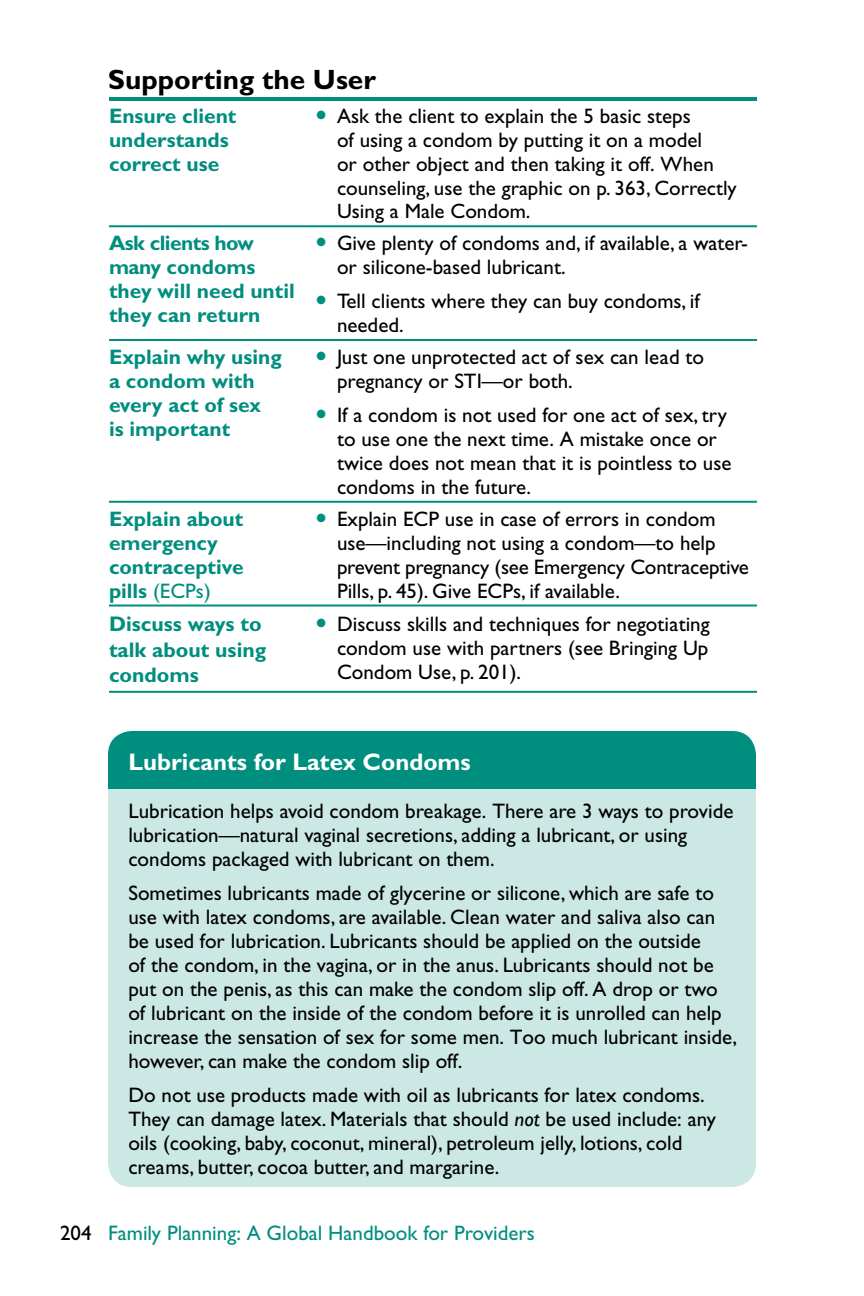
<style>
.page{position:relative;width:864px;height:1296px;background:#fff}
.page>*{position:absolute;margin:0;border:0;box-sizing:border-box;transform-origin:0 0}
.t1{font:700 28px "Gill Sans";color:#000}
.t2{font:700 24px "Gill Sans";color:#fff}
.t3{font:700 21.2px/25.2px "Gill Sans";color:#008e7e}
.t4{font:21px/24px "Gill Sans";color:#000}
.t5{font:700 21px/24px "Gill Sans";color:#008e7e}
.t6{font:21px "Gill Sans";color:#008e7e}
.t7{font:20.8px/23.8px "Gill Sans";color:#000}
.s1{font-size:20.8px}
.s2{font-weight:400}
.s3{font-style:italic}
.s4{color:#000}
</style>
<div class="page">
<hr style="left:109px;top:605px;width:198px;height:2px;background:#008e7e">
<hr style="left:307px;top:605px;width:450px;height:2px;background:#008e7e">
<hr style="left:109px;top:691px;width:198px;height:2px;background:#008e7e">
<hr style="left:307px;top:691px;width:450px;height:2px;background:#008e7e">
<hr style="left:109px;top:225px;width:198px;height:2px;background:#008e7e">
<hr style="left:307px;top:225px;width:450px;height:2px;background:#008e7e">
<hr style="left:109px;top:97px;width:198px;height:4px;background:#008e7e">
<hr style="left:307px;top:97px;width:450px;height:4px;background:#008e7e">
<hr style="left:109px;top:339px;width:198px;height:2px;background:#008e7e">
<hr style="left:307px;top:339px;width:450px;height:2px;background:#008e7e">
<hr style="left:109px;top:501px;width:198px;height:2px;background:#008e7e">
<hr style="left:307px;top:501px;width:450px;height:2px;background:#008e7e">
<div style="left:108px;top:731px;width:648px;height:456px;background:#cce8e5;border-radius:24px"></div>
<div style="left:108px;top:731px;width:648px;height:58px;background:#008e7e"></div>
<h1 class="t1" style="left:108px;top:63px;width:269px">Supporting the User</h1>
<p class="t5" style="left:109px;top:104px;width:129px">Ensure client understands correct use</p>
<p class="t4" style="left:337px;top:104px;width:378px">Ask the client to explain the 5 basic steps<br>of using a condom by putting it on a model or other object and then taking it off. <span class="s1">When</span></p>
<p class="t7" style="left:337px;top:176px;width:401px">counseling, use the graphic on p. 363, Correctly<br>Using a Male Condom.</p>
<p class="t5" style="left:109px;top:231px;width:187px">Ask clients how many condoms they will need until they can return</p>
<p class="t4" style="left:337px;top:231px;width:412px">Give plenty of condoms and, if available, a water&shy;or silicone-based lubricant.</p>
<p class="t4" style="left:337px;top:289px;width:364px">Tell clients where they can buy condoms, if needed.</p>
<p class="t5" style="left:109px;top:345px;width:174px">Explain why using a condom with every act of sex<br>is important</p>
<p class="t4" style="left:337px;top:345px;width:369px">Just one unprotected act of sex can lead to pregnancy or STI-—or both.</p>
<p class="t4" style="left:337px;top:403px;width:396px">If a condom is not used for one act of sex, try to use one the next time. A mistake once or twice does not mean that it is pointless to use condoms in the future.</p>
<p class="t5" style="left:109px;top:506px;width:136px">Explain about emergency contraceptive pills <span class="s2">(ECPs)</span></p>
<p class="t4" style="left:337px;top:507px;width:414px">Explain ECP use in case of errors in condom use—including not using a condom—to help prevent pregnancy (see Emergency Contraceptive Pills, p. 45). Give ECPs, if available.</p>
<p class="t3" style="left:109px;top:612px;width:159px">Discuss ways to talk about using condoms</p>
<p class="t4" style="left:337px;top:612px;width:374px;text-align:justify">Discuss skills and techniques for negotiating condom use with partners (see Bringing Up Condom Use, p. 201).</p>
<p class="t2" style="left:128px;top:748px;width:344px">Lubricants for Latex Condoms</p>
<p class="t4" style="left:128px;top:799px;width:607px">Lubrication helps avoid condom breakage. There are 3 ways to provide lubrication—natural vaginal secretions, adding a lubricant, or using condoms packaged with lubricant on them.</p>
<p class="t4" style="left:128px;top:881px;width:610px">Sometimes lubricants made of glycerine or silicone, which are safe to use with latex condoms, are available. Clean water and saliva also can be used for lubrication. Lubricants should be applied on the outside<br>of the condom, in the vagina, or in the anus. Lubricants should not be put on the penis, as this can make the condom slip off. A drop or two of lubricant on the inside of the condom before it is unrolled can help increase the sensation of sex for some men. Too much lubricant inside, however, can make the condom slip off.</p>
<p class="t4" style="left:128px;top:1083px;width:589px">Do not use products made with oil as lubricants for latex condoms.<br>They can damage latex. Materials that should <span class="s3">not</span> be used include: any oils (cooking, baby, coconut, mineral), petroleum jelly, lotions, cold creams, butter, cocoa butter, and margarine.</p>
<p class="t6" style="left:60px;top:1221px;width:476px"><span class="s4">204</span> Family Planning: A Global Handbook for Providers</p>
</div>
